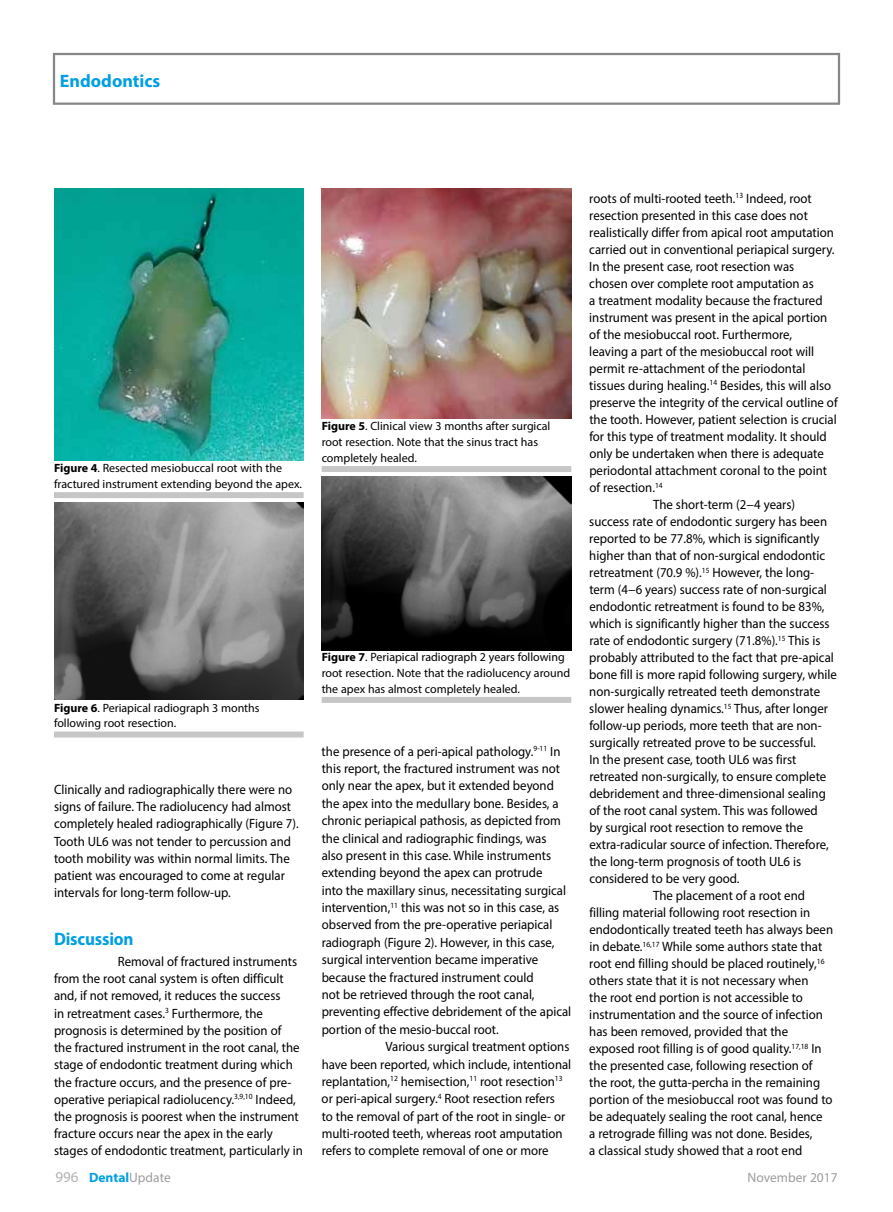
<style>
.page{position:relative;width:893px;height:1212px;background:#fff}
.page>*{position:absolute;margin:0;border:0;box-sizing:border-box;transform-origin:0 0}
.t1{font:700 18px "Myriad Pro";letter-spacing:-.005em;color:#009fe3}
.t2{font:700 18px "Myriad Pro";letter-spacing:-.005em;color:#009fe3;scale:.95 1}
.t3{font:13.5px/17.2px "Myriad Pro";color:#000;scale:.95 1}
.t4{font:700 13.5px "Myriad Pro";color:#009fe3}
.t5{font:13.5px "Myriad Pro";color:#9d9d9c}
.t6{font:12px/15.8px "Myriad Pro";color:#000}
.s1{font-weight:700}
.s2{font-weight:400;font-size:15px;color:#b3b2b2}
.s3{font-weight:400;color:#9d9d9c}
</style>
<div class="page">
<div style="left:53px;top:53px;width:787px;height:52px;border:2px solid #878787"></div>
<div style="left:54px;top:492px;width:250px;height:6px;background:#c6c6c6"></div>
<div style="left:322px;top:466px;width:249px;height:6px;background:#c6c6c6"></div>
<div style="left:54px;top:731px;width:250px;height:6px;background:#c6c6c6"></div>
<div style="left:322px;top:697px;width:249px;height:6px;background:#c6c6c6"></div>
<img style="left:54px;top:189px;width:250px;height:272px">
<img style="left:322px;top:189px;width:249px;height:229px">
<img style="left:54px;top:502px;width:250px;height:198px">
<img style="left:322px;top:477px;width:249px;height:174px">
<h1 class="t1" style="left:60px;top:69px;width:102px">Endodontics</h1>
<p class="t6" style="left:54px;top:460px;width:250px"><span class="s1">Figure 4</span>. Resected mesiobuccal root with the fractured instrument extending beyond the apex.</p>
<p class="t6" style="left:54px;top:699px;width:207px"><span class="s1">Figure 6</span>. Periapical radiograph 3 months following root resection.</p>
<p class="t3" style="left:54px;top:780px;width:259px">Clinically and radiographically there were no signs of failure. The radiolucency had almost completely healed radiographically (Figure 7).<br>Tooth UL6 was not tender to percussion and tooth mobility was within normal limits. The patient was encouraged to come at regular intervals for long-term follow-up.</p>
<h1 class="t2" style="left:54px;top:927px;width:85px">Discussion</h1>
<p class="t3" style="left:54px;top:952px;width:263px;text-indent:64px">Removal of fractured instruments from the root canal system is often difficult and, if not removed, it reduces the success<br>in retreatment cases.<sup>3</sup> Furthermore, the prognosis is determined by the position of<br>the fractured instrument in the root canal, the stage of endodontic treatment during which the fracture occurs, and the presence of pre&shy;operative periapical radiolucency.<sup>3,9,10</sup> Indeed, the prognosis is poorest when the instrument fracture occurs near the apex in the early stages of endodontic treatment, particularly in</p>
<p class="t6" style="left:322px;top:418px;width:230px"><span class="s1">Figure 5</span>. Clinical view 3 months after surgical root resection. Note that the sinus tract has completely healed.</p>
<p class="t6" style="left:322px;top:649px;width:250px"><span class="s1">Figure 7</span>. Periapical radiograph 2 years following root resection. Note that the radiolucency around the apex has almost completely healed.</p>
<p class="t3" style="left:322px;top:742px;width:253px">the presence of a peri-apical pathology.<sup>9-11</sup> In</p>
<p class="t3" style="left:322px;top:760px;width:253px">this report, the fractured instrument was not</p>
<p class="t3" style="left:322px;top:777px;width:246px">only near the apex, but it extended beyond</p>
<p class="t3" style="left:322px;top:794px;width:251px">the apex into the medullary bone. Besides, a</p>
<p class="t3" style="left:322px;top:812px;width:253px">chronic periapical pathosis, as depicted from</p>
<p class="t3" style="left:322px;top:829px;width:238px">the clinical and radiographic findings, was</p>
<p class="t3" style="left:322px;top:846px;width:243px">also present in this case. While instruments</p>
<p class="t3" style="left:322px;top:864px;width:234px">extending beyond the apex can protrude</p>
<p class="t3" style="left:322px;top:881px;width:259px">into the maxillary sinus, necessitating surgical</p>
<p class="t3" style="left:322px;top:899px;width:252px">intervention,<sup>11</sup> this was not so in this case, as</p>
<p class="t3" style="left:322px;top:916px;width:244px">observed from the pre-operative periapical</p>
<p class="t3" style="left:322px;top:933px;width:246px">radiograph (Figure 2). However, in this case,</p>
<p class="t3" style="left:322px;top:951px;width:229px">surgical intervention became imperative</p>
<p class="t3" style="left:322px;top:968px;width:225px">because the fractured instrument could</p>
<p class="t3" style="left:322px;top:985px;width:226px">not be retrieved through the root canal,</p>
<p class="t3" style="left:322px;top:1003px;width:264px">preventing effective debridement of the apical</p>
<p class="t3" style="left:322px;top:1020px;width:188px">portion of the mesio-buccal root.</p>
<p class="t3" style="left:385px;top:1038px;width:195px">Various surgical treatment options</p>
<p class="t3" style="left:322px;top:1055px;width:264px">have been reported, which include, intentional</p>
<p class="t3" style="left:322px;top:1072px;width:255px">replantation,<sup>12</sup> hemisection,<sup>11</sup> root resection<sup>13</sup></p>
<p class="t3" style="left:322px;top:1090px;width:247px">or peri-apical surgery.<sup>4</sup> Root resection refers</p>
<p class="t3" style="left:322px;top:1107px;width:258px">to the removal of part of the root in single- or</p>
<p class="t3" style="left:322px;top:1125px;width:255px">multi-rooted teeth, whereas root amputation</p>
<p class="t3" style="left:322px;top:1142px;width:240px">refers to complete removal of one or more</p>
<p class="t3" style="left:589px;top:189px;width:236px">roots of multi-rooted teeth.<sup>13</sup> Indeed, root</p>
<p class="t3" style="left:589px;top:206px;width:232px">resection presented in this case does not</p>
<p class="t3" style="left:589px;top:223px;width:259px">realistically differ from apical root amputation</p>
<p class="t3" style="left:589px;top:240px;width:260px">carried out in conventional periapical surgery.</p>
<p class="t3" style="left:589px;top:257px;width:217px">In the present case, root resection was</p>
<p class="t3" style="left:589px;top:275px;width:238px">chosen over complete root amputation as</p>
<p class="t3" style="left:589px;top:292px;width:247px">a treatment modality because the fractured</p>
<p class="t3" style="left:589px;top:309px;width:252px">instrument was present in the apical portion</p>
<p class="t3" style="left:589px;top:326px;width:215px">of the mesiobuccal root. Furthermore,</p>
<p class="t3" style="left:589px;top:343px;width:238px">leaving a part of the mesiobuccal root will</p>
<p class="t3" style="left:589px;top:360px;width:229px">permit re-attachment of the periodontal</p>
<p class="t3" style="left:589px;top:377px;width:256px">tissues during healing.<sup>14</sup> Besides, this will also</p>
<p class="t3" style="left:589px;top:394px;width:263px">preserve the integrity of the cervical outline of</p>
<p class="t3" style="left:589px;top:411px;width:262px">the tooth. However, patient selection is crucial</p>
<p class="t3" style="left:589px;top:428px;width:251px">for this type of treatment modality. It should</p>
<p class="t3" style="left:589px;top:445px;width:248px">only be undertaken when there is adequate</p>
<p class="t3" style="left:589px;top:462px;width:252px">periodontal attachment coronal to the point</p>
<p class="t3" style="left:589px;top:479px;width:79px">of resection.<sup>14</sup></p>
<p class="t3" style="left:653px;top:496px;width:151px">The short-term (2−4 years)</p>
<p class="t3" style="left:589px;top:513px;width:252px">success rate of endodontic surgery has been</p>
<p class="t3" style="left:589px;top:530px;width:244px">reported to be 77.8%, which is significantly</p>
<p class="t3" style="left:589px;top:547px;width:250px">higher than that of non-surgical endodontic</p>
<p class="t3" style="left:589px;top:564px;width:238px">retreatment (70.9 %).<sup>15</sup> However, the long-</p>
<p class="t3" style="left:589px;top:581px;width:252px">term (4−6 years) success rate of non-surgical</p>
<p class="t3" style="left:589px;top:598px;width:249px">endodontic retreatment is found to be 83%,</p>
<p class="t3" style="left:589px;top:615px;width:254px">which is significantly higher than the success</p>
<p class="t3" style="left:589px;top:632px;width:245px">rate of endodontic surgery (71.8%).<sup>15</sup> This is</p>
<p class="t3" style="left:589px;top:649px;width:259px">probably attributed to the fact that pre-apical</p>
<p class="t3" style="left:589px;top:666px;width:262px">bone fill is more rapid following surgery, while</p>
<p class="t3" style="left:589px;top:683px;width:244px">non-surgically retreated teeth demonstrate</p>
<p class="t3" style="left:589px;top:700px;width:253px">slower healing dynamics.<sup>15</sup> Thus, after longer</p>
<p class="t3" style="left:589px;top:717px;width:246px">follow-up periods, more teeth that are non-</p>
<p class="t3" style="left:589px;top:734px;width:240px">surgically retreated prove to be successful.</p>
<p class="t3" style="left:589px;top:751px;width:219px">In the present case, tooth UL6 was first</p>
<p class="t3" style="left:589px;top:768px;width:251px">retreated non-surgically, to ensure complete</p>
<p class="t3" style="left:589px;top:785px;width:250px">debridement and three-dimensional sealing</p>
<p class="t3" style="left:589px;top:802px;width:242px">of the root canal system. This was followed</p>
<p class="t3" style="left:589px;top:819px;width:227px">by surgical root resection to remove the</p>
<p class="t3" style="left:589px;top:836px;width:253px">extra-radicular source of infection. Therefore,</p>
<p class="t3" style="left:589px;top:853px;width:224px">the long-term prognosis of tooth UL6 is</p>
<p class="t3" style="left:589px;top:870px;width:160px">considered to be very good.</p>
<p class="t3" style="left:653px;top:887px;width:161px">The placement of a root end</p>
<p class="t3" style="left:589px;top:904px;width:234px">filling material following root resection in</p>
<p class="t3" style="left:589px;top:921px;width:258px">endodontically treated teeth has always been</p>
<p class="t3" style="left:589px;top:938px;width:247px">in debate.<sup>16,17</sup> While some authors state that</p>
<p class="t3" style="left:589px;top:955px;width:249px">root end filling should be placed routinely,<sup>16</sup></p>
<p class="t3" style="left:589px;top:972px;width:232px">others state that it is not necessary when</p>
<p class="t3" style="left:589px;top:989px;width:226px">the root end portion is not accessible to</p>
<p class="t3" style="left:589px;top:1006px;width:247px">instrumentation and the source of infection</p>
<p class="t3" style="left:589px;top:1023px;width:211px">has been removed, provided that the</p>
<p class="t3" style="left:589px;top:1040px;width:246px">exposed root filling is of good quality.<sup>17,18</sup> In</p>
<p class="t3" style="left:589px;top:1057px;width:237px">the presented case, following resection of</p>
<p class="t3" style="left:589px;top:1074px;width:245px">the root, the gutta-percha in the remaining</p>
<p class="t3" style="left:589px;top:1091px;width:258px">portion of the mesiobuccal root was found to</p>
<p class="t3" style="left:589px;top:1108px;width:247px">be adequately sealing the root canal, hence</p>
<p class="t3" style="left:589px;top:1125px;width:236px">a retrograde filling was not done. Besides,</p>
<p class="t3" style="left:589px;top:1142px;width:226px">a classical study showed that a root end</p>
<p class="t4" style="left:56px;top:1168px;width:117px"><span class="s2">996</span> Dental<span class="s3">Update</span></p>
<p class="t5" style="left:747px;top:1168px;width:92px">November 2017</p>
</div>
